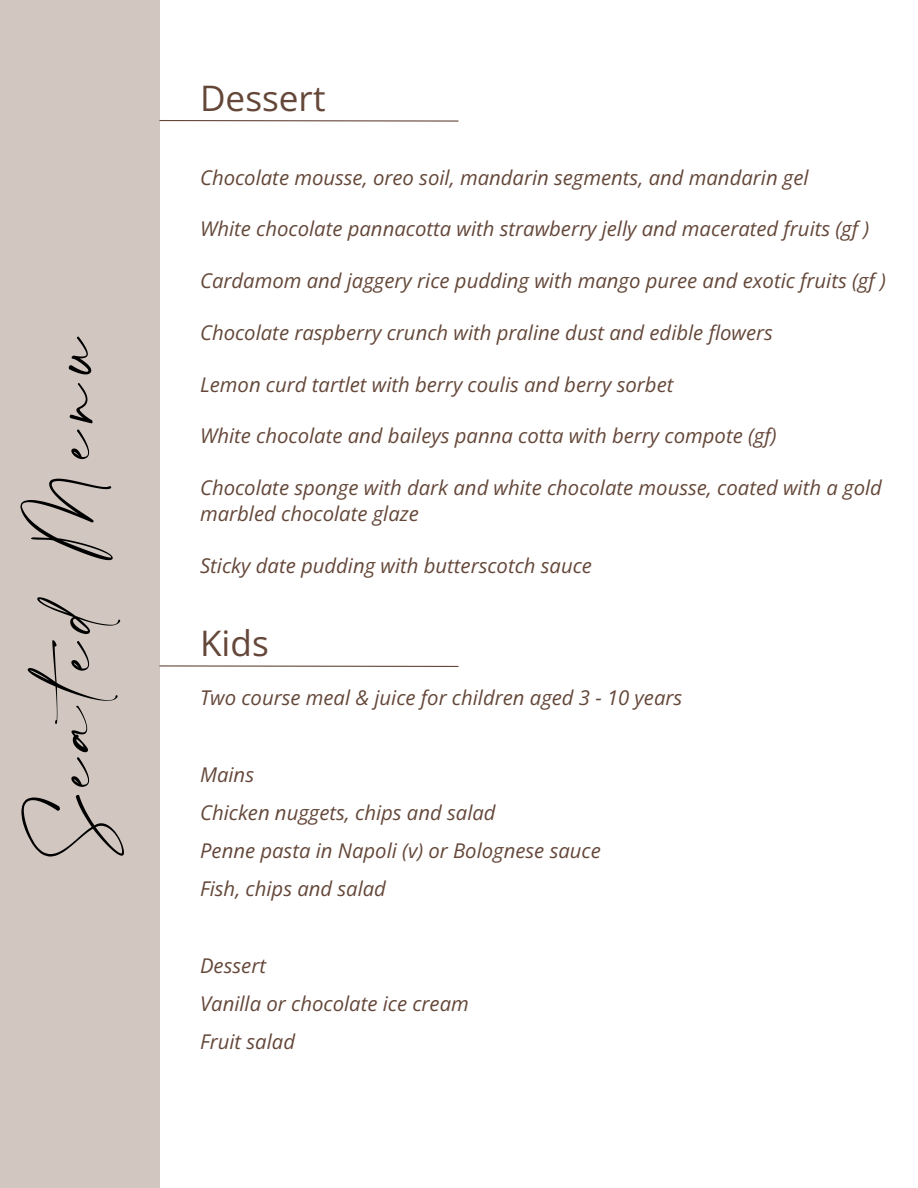
<style>
.page{position:relative;width:918px;height:1188px;background:#fff}
.page>*{position:absolute;margin:0;border:0;box-sizing:border-box;transform-origin:0 0}
.t1{font:51.9px "Amalfi Coast";color:#000}
.t2{font:35.25px "Open Sans";color:#644739}
.t3{font:italic 20.25px/38.2px "Open Sans";color:#644739}
</style>
<div class="page">
<div style="left:0;top:0;width:159px;height:1188px;background:#d1c7c0"></div>
<svg style="left:159px;top:119px;width:300px;height:3px"></svg>
<svg style="left:159px;top:665px;width:300px;height:3px"></svg>
<h1 class="t1" style="left:43px;top:857px;width:524px;rotate:-90deg">Seated Menu</h1>
<h2 class="t2" style="left:200px;top:74px;width:127px">Dessert</h2>
<p class="t3" style="left:200px;top:157px;width:610px">Chocolate mousse, oreo soil, mandarin segments, and mandarin gel</p>
<p class="t3" style="left:200px;top:209px;width:671px">White chocolate pannacotta with strawberry jelly and macerated fruits (gf )</p>
<p class="t3" style="left:200px;top:261px;width:687px">Cardamom and jaggery rice pudding with mango puree and exotic fruits (gf )</p>
<p class="t3" style="left:200px;top:313px;width:574px">Chocolate raspberry crunch with praline dust and edible flowers</p>
<p class="t3" style="left:200px;top:364px;width:475px">Lemon curd tartlet with berry coulis and berry sorbet</p>
<p class="t3" style="left:200px;top:416px;width:578px">White chocolate and baileys panna cotta with berry compote (gf)</p>
<p class="t3" style="left:200px;top:474px;width:683px;line-height:25.8px">Chocolate sponge with dark and white chocolate mousse, coated with a gold marbled chocolate glaze</p>
<p class="t3" style="left:200px;top:546px;width:394px">Sticky date pudding with butterscotch sauce</p>
<h2 class="t2" style="left:200px;top:619px;width:70px">Kids</h2>
<p class="t3" style="left:200px;top:678px;width:484px">Two course meal &amp; juice for children aged 3 - 10 years</p>
<p class="t3" style="left:200px;top:754px;width:402px">Mains<br>Chicken nuggets, chips and salad<br>Penne pasta in Napoli (v) or Bolognese sauce<br>Fish, chips and salad</p>
<p class="t3" style="left:200px;top:946px;width:270px">Dessert<br>Vanilla or chocolate ice cream<br>Fruit salad</p>
</div>
